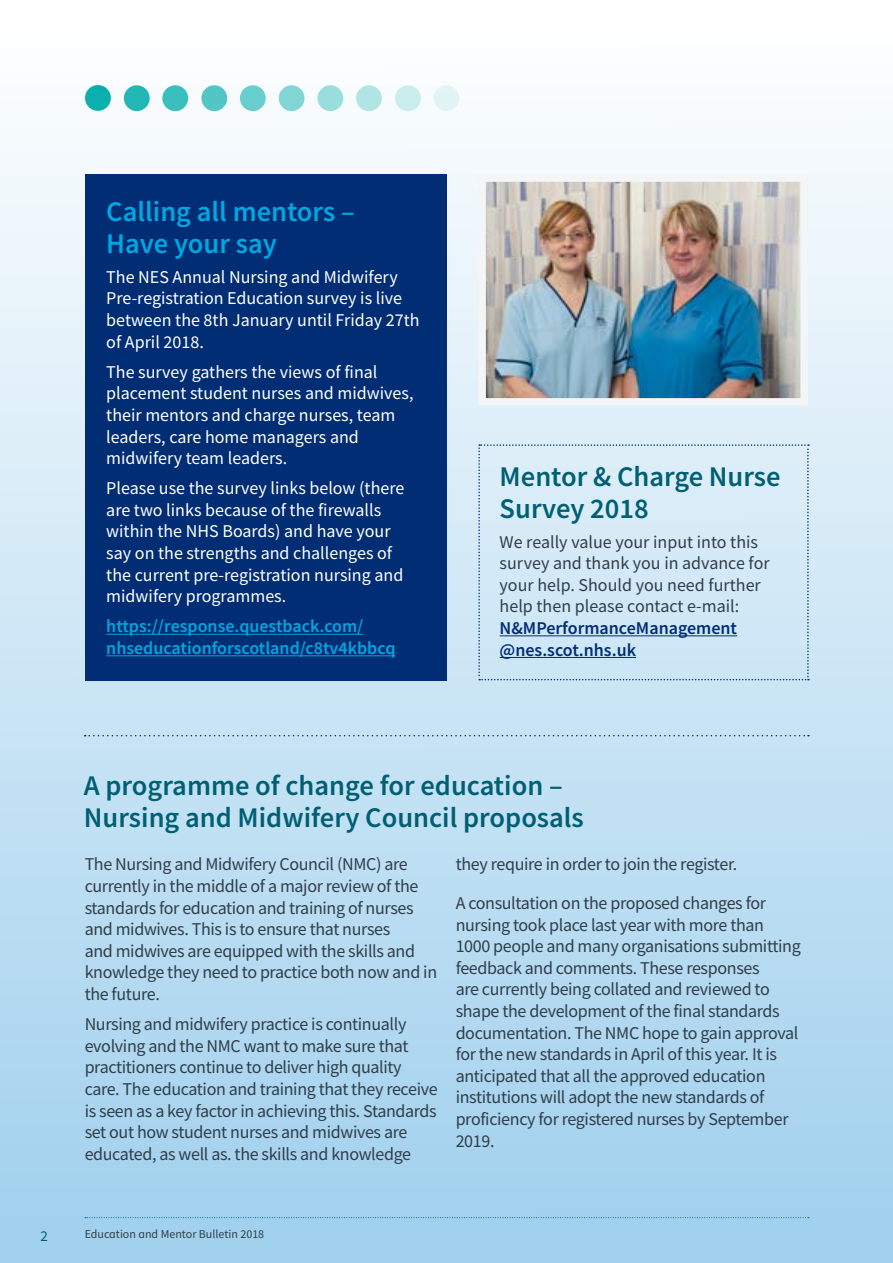
<style>
.page{position:relative;width:893px;height:1263px;background:#fff}
.page>*{position:absolute;margin:0;border:0;box-sizing:border-box;transform-origin:0 0}
.t1{font:600 28.5px/31.5px "Source Sans Pro";color:#005f72}
.t2{font:600 28.5px/31.5px "Source Sans Pro";color:#00a7e1}
.t3{font:18px/21.6px "Source Sans Pro";letter-spacing:-.02em;color:#303e49}
.t4{font:18px/21.6px "Source Sans Pro";color:#fff}
.t5{font:18px/21.6px "Source Sans Pro";color:#303e49}
.t6{font:600 18px/21.6px "Source Sans Pro";color:#00a7e1}
.t7{font:600 18px/21.6px "Source Sans Pro";color:#002d74}
.t8{font:15px "Source Sans Pro";color:#005f72}
.t9{font:12px "Source Sans Pro";color:#303e49}
</style>
<div class="page">
<div style="left:0;top:0;width:893px;height:1263px;background:linear-gradient(to bottom,#fcfdfd,#a0cfed)"></div>
<div style="left:85px;top:174px;width:361px;height:506px;background:#002d74"></div>
<div style="left:478px;top:444px;width:331px;height:236px;background:#d5eaf7"></div>
<hr style="left:106px;top:634px;width:257px;height:1px;background:#00a7e1">
<hr style="left:106px;top:655px;width:289px;height:1px;background:#00a7e1">
<hr style="left:500px;top:635px;width:237px;height:1px;background:#002d74">
<hr style="left:500px;top:657px;width:136px;height:1px;background:#002d74">
<img style="left:487px;top:183px;width:312px;height:214px">
<div style="left:478px;top:174px;width:330px;height:232px;border:8px solid #f3f5f6"></div>
<svg style="left:85px;top:735px;width:724px;height:1px"></svg>
<svg style="left:85px;top:1217px;width:724px;height:1px"></svg>
<h1 class="t2" style="left:106px;top:196px;width:250px">Calling all mentors –<br>Have your say</h1>
<p class="t4" style="left:106px;top:266px;width:315px">The NES Annual Nursing and Midwifery Pre-registration Education survey is live between the 8th January until Friday 27th of April 2018.</p>
<p class="t4" style="left:106px;top:361px;width:309px">The survey gathers the views of final placement student nurses and midwives, their mentors and charge nurses, team leaders, care home managers and midwifery team leaders.</p>
<p class="t4" style="left:106px;top:477px;width:300px">Please use the survey links below (there are two links because of the firewalls within the NHS Boards) and have your say on the strengths and challenges of the current pre-registration nursing and midwifery programmes.</p>
<p class="t6" style="left:106px;top:615px;width:291px">https://response.questback.com/ nhseducationforscotland/c8tv4kbbcq</p>
<h1 class="t1" style="left:500px;top:460px;width:282px">Mentor &amp; Charge Nurse<br>Survey 2018</h1>
<p class="t5" style="left:500px;top:531px;width:272px">We really value your input into this survey and thank you in advance for your help. Should you need further help then please contact e-mail:</p>
<p class="t7" style="left:500px;top:617px;width:239px">N&amp;MPerformanceManagement @nes.scot.nhs.uk</p>
<h1 class="t1" style="left:84px;top:770px;width:501px">A programme of change for education –<br>Nursing and Midwifery Council proposals</h1>
<p class="t3" style="left:85px;top:853px;width:354px">The Nursing and Midwifery Council (NMC) are currently in the middle of a major review of the standards for education and training of nurses and midwives. This is to ensure that nurses<br>and midwives are equipped with the skills and knowledge they need to practice both now and in the future.</p>
<p class="t3" style="left:85px;top:1013px;width:354px">Nursing and midwifery practice is continually evolving and the NMC want to make sure that practitioners continue to deliver high quality care. The education and training that they receive is seen as a key factor in achieving this. Standards set out how student nurses and midwives are educated, as well as. the skills and knowledge</p>
<p class="t3" style="left:456px;top:845px;width:312px;line-height:38.5px">they require in order to join the register.<br>A consultation on the proposed changes for</p>
<p class="t3" style="left:456px;top:914px;width:347px">nursing took place last year with more than 1000 people and many organisations submitting feedback and comments. These responses<br>are currently being collated and reviewed to shape the development of the final standards documentation. The NMC hope to gain approval for the new standards in April of this year. It is anticipated that all the approved education institutions will adopt the new standards of proficiency for registered nurses by September 2019.</p>
<p class="t8" style="left:41px;top:1226px;width:9px">2</p>
<p class="t9" style="left:85px;top:1227px;width:181px">Education and Mentor Bulletin 2018</p>
</div>
